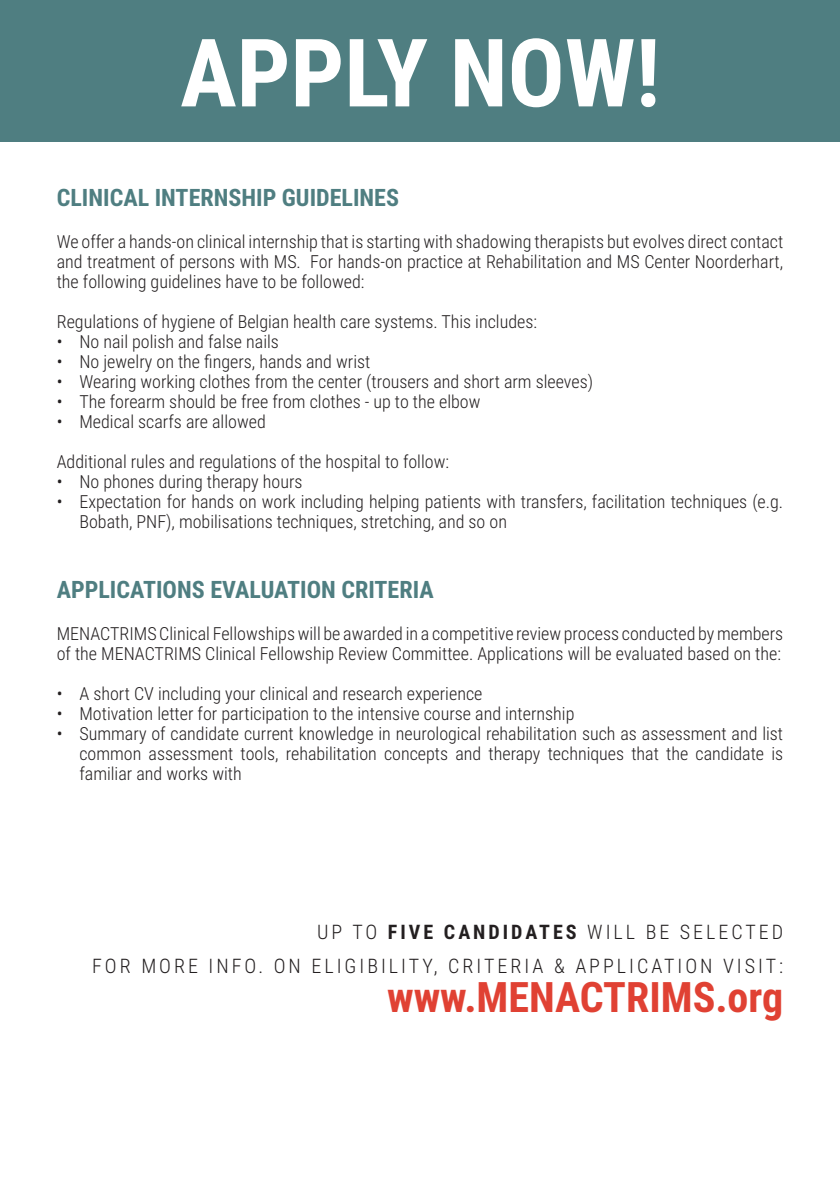
<style>
.page{position:relative;width:840px;height:1191px;background:#fff}
.page>*{position:absolute;margin:0;border:0;box-sizing:border-box;transform-origin:0 0}
.t1{font:700 94.4px "Roboto Condensed";color:#fff}
.t2{font:700 42px "Roboto Condensed";color:#e04133}
.t3{font:700 24px "Roboto Condensed";color:#4f7e81}
.t4{font:300 20px "Roboto Condensed";letter-spacing:.15em;color:#231f20}
.t5{font:300 18px/20px "Roboto Condensed";color:#231f20}
.s1{font-weight:700}
</style>
<div class="page">
<div style="left:1px;top:0;width:838px;height:142px;background:#4f7e81"></div>
<p class="t1" style="left:180px;top:7px;width:481px">APPLY NOW!</p>
<p class="t3" style="left:57px;top:181px;width:343px">CLINICAL INTERNSHIP GUIDELINES</p>
<p class="t5" style="left:57px;top:231px;width:727px;text-align:justify">We offer a hands-on clinical internship that is starting with shadowing therapists but evolves direct contact and treatment of persons with MS. For hands-on practice at Rehabilitation and MS Center Noorderhart, the following guidelines have to be followed:</p>
<p class="t5" style="left:57px;top:311px;width:481px">Regulations of hygiene of Belgian health care systems. This includes:</p>
<p class="t5" style="left:57px;top:331px;width:223px">• No nail polish and false nails</p>
<p class="t5" style="left:57px;top:351px;width:315px">• No jewelry on the fingers, hands and wrist</p>
<p class="t5" style="left:57px;top:371px;width:537px">• Wearing working clothes from the center (trousers and short arm sleeves)</p>
<p class="t5" style="left:57px;top:391px;width:425px">• The forearm should be free from clothes - up to the elbow</p>
<p class="t5" style="left:57px;top:411px;width:210px">• Medical scarfs are allowed</p>
<p class="t5" style="left:57px;top:451px;width:393px">Additional rules and regulations of the hospital to follow:</p>
<p class="t5" style="left:57px;top:471px;width:247px">• No phones during therapy hours</p>
<p class="t5" style="left:79px;top:491px;width:705px;text-indent:-23px">• Expectation for hands on work including helping patients with transfers, facilitation techniques (e.g.<br>Bobath, PNF), mobilisations techniques, stretching, and so on</p>
<p class="t3" style="left:57px;top:572px;width:378px">APPLICATIONS EVALUATION CRITERIA</p>
<p class="t5" style="left:57px;top:622px;width:727px">MENACTRIMS Clinical Fellowships will be awarded in a competitive review process conducted by members of the MENACTRIMS Clinical Fellowship Review Committee. Applications will be evaluated based on the:</p>
<p class="t5" style="left:57px;top:682px;width:427px">• A short CV including your clinical and research experience</p>
<p class="t5" style="left:57px;top:702px;width:519px">• Motivation letter for participation to the intensive course and internship</p>
<p class="t5" style="left:79px;top:722px;width:704px;text-align:justify;text-indent:-23px">• Summary of candidate current knowledge in neurological rehabilitation such as assessment and list common assessment tools, rehabilitation concepts and therapy techniques that the candidate is familiar and works with</p>
<p class="t4" style="left:317px;top:918px;width:467px">UP TO <span class="s1">FIVE CANDIDATES</span> WILL BE SELECTED</p>
<p class="t4" style="left:92px;top:951px;width:692px">FOR MORE INFO. ON ELIGIBILITY, CRITERIA &amp; APPLICATION VISIT:</p>
<p class="t2" style="left:387px;top:967px;width:397px">www.MENACTRIMS.org</p>
</div>
